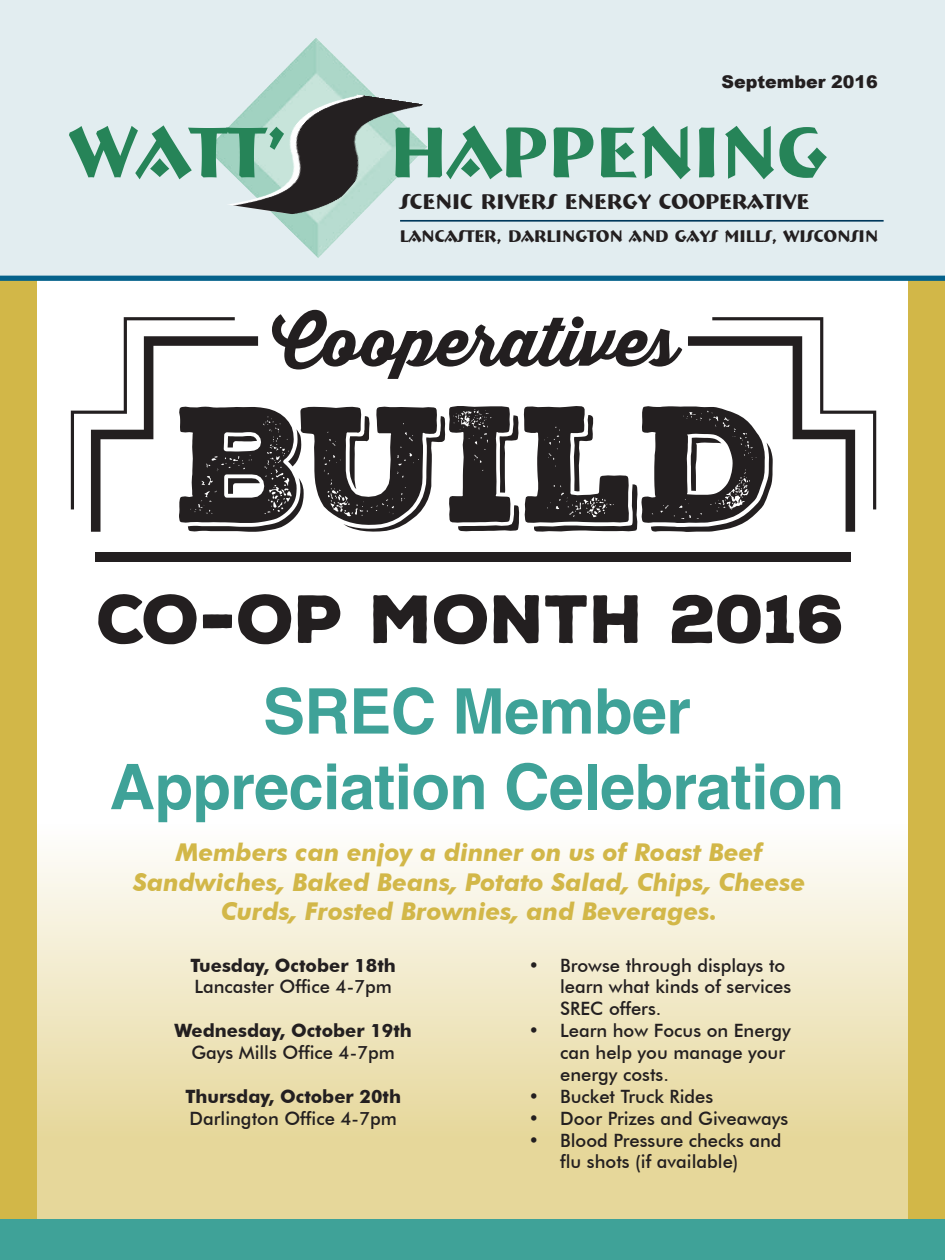
<style>
.page{position:relative;width:945px;height:1260px;background:#fff}
.page>*{position:absolute;margin:0;border:0;box-sizing:border-box;transform-origin:0 0}
.t1{font:700 73.15px "Bremen BT";color:#268458}
.t2{font:700 63px/75.6px "Helvetica";letter-spacing:-.01em;color:#3fa298;text-align:center}
.t3{font:italic 700 24.5px/29.4px "Futura BT";color:#d2b748;text-align:center}
.t4{font:700 22.05px "Bremen BT";color:#231f20}
.t5{font:500 18.38px/21.9px "Futura BT";color:#231f20}
.t6{font:700 18.38px "Futura BT";color:#231f20}
.t7{font:900 17.5px "Arial";color:#231f20}
.t8{font:700 17.32px "Bremen BT";color:#231f20}
</style>
<div class="page">
<div style="left:908px;top:279px;width:37px;height:981px;background:#d2b748"></div>
<div style="left:0;top:278px;width:37px;height:982px;background:#d2b748"></div>
<svg style="left:0;top:853px;width:945px;height:367px;background:#ebe1b4"></svg>
<div style="left:0;top:1220px;width:945px;height:40px;background:#3fa298"></div>
<svg style="left:71px;top:310px;width:805px;height:222px"></svg>
<div style="left:95px;top:552px;width:755px;height:10px;background:#231f20"></div>
<svg style="left:98px;top:594px;width:99px;height:50px"></svg>
<svg style="left:238px;top:594px;width:53px;height:50px"></svg>
<svg style="left:298px;top:595px;width:42px;height:48px"></svg>
<svg style="left:373px;top:595px;width:54px;height:48px"></svg>
<svg style="left:434px;top:594px;width:53px;height:50px"></svg>
<svg style="left:494px;top:595px;width:45px;height:48px"></svg>
<svg style="left:545px;top:595px;width:42px;height:48px"></svg>
<svg style="left:593px;top:595px;width:45px;height:48px"></svg>
<svg style="left:672px;top:595px;width:169px;height:49px"></svg>
<svg style="left:203px;top:614px;width:29px;height:14px"></svg>
<div style="left:0;top:0;width:945px;height:278px;background:#e2edf0"></div>
<hr style="left:400px;top:220px;width:484px;height:2px;background:#00395c">
<img style="left:207px;top:38px;width:220px;height:220px">
<img style="left:223px;top:89px;width:194px;height:129px">
<img style="left:230px;top:90px;width:193px;height:129px">
<div style="left:0;top:276px;width:945px;height:5px;background:#05628b"></div>
<p class="t7" style="left:721px;top:69px;width:158px">September 2016</p>
<h1 class="t1" style="left:70px;top:107px;width:217px">WATT’</h1>
<h1 class="t1" style="left:390px;top:107px;width:438px">HAPPENING</h1>
<p class="t4" style="left:400px;top:188px;width:411px">SCENIC RIVERS ENERGY COOPERATIVE</p>
<p class="t8" style="left:400px;top:225px;width:480px">LANCASTER, DARLINGTON AND GAYS MILLS, WISCONSIN</p>
<h2 class="t2" style="left:110px;top:673px;width:736px">SREC Member<br>Appreciation Celebration</h2>
<h3 class="t3" style="left:133px;top:838px;width:674px">Members can enjoy a dinner on us of Roast Beef<br>Sandwiches, Baked Beans, Potato Salad, Chips, Cheese<br>Curds, Frosted Brownies, and Beverages.</h3>
<p class="t6" style="left:191px;top:954px;width:207px">Tuesday, October 18th</p>
<p class="t5" style="left:194px;top:976px;width:199px">Lancaster Office 4-7pm</p>
<p class="t6" style="left:174px;top:1019px;width:239px">Wednesday, October 19th</p>
<p class="t5" style="left:191px;top:1041px;width:205px">Gays Mills Office 4-7pm</p>
<p class="t6" style="left:185px;top:1085px;width:217px">Thursday, October 20th</p>
<p class="t5" style="left:189px;top:1107px;width:209px">Darlington Office 4-7pm</p>
<p class="t5" style="left:560px;top:954px;width:233px;text-indent:-31px">• Browse through displays to learn what kinds of services<br>SREC offers.</p>
<p class="t5" style="left:560px;top:1020px;width:232px;text-indent:-31px">• Learn how Focus on Energy can help you manage your energy costs.</p>
<p class="t5" style="left:529px;top:1085px;width:186px">• Bucket Truck Rides</p>
<p class="t5" style="left:529px;top:1107px;width:261px">• Door Prizes and Giveaways</p>
<p class="t5" style="left:560px;top:1129px;width:223px;text-indent:-31px">• Blood Pressure checks and flu shots (if available)</p>
</div>
